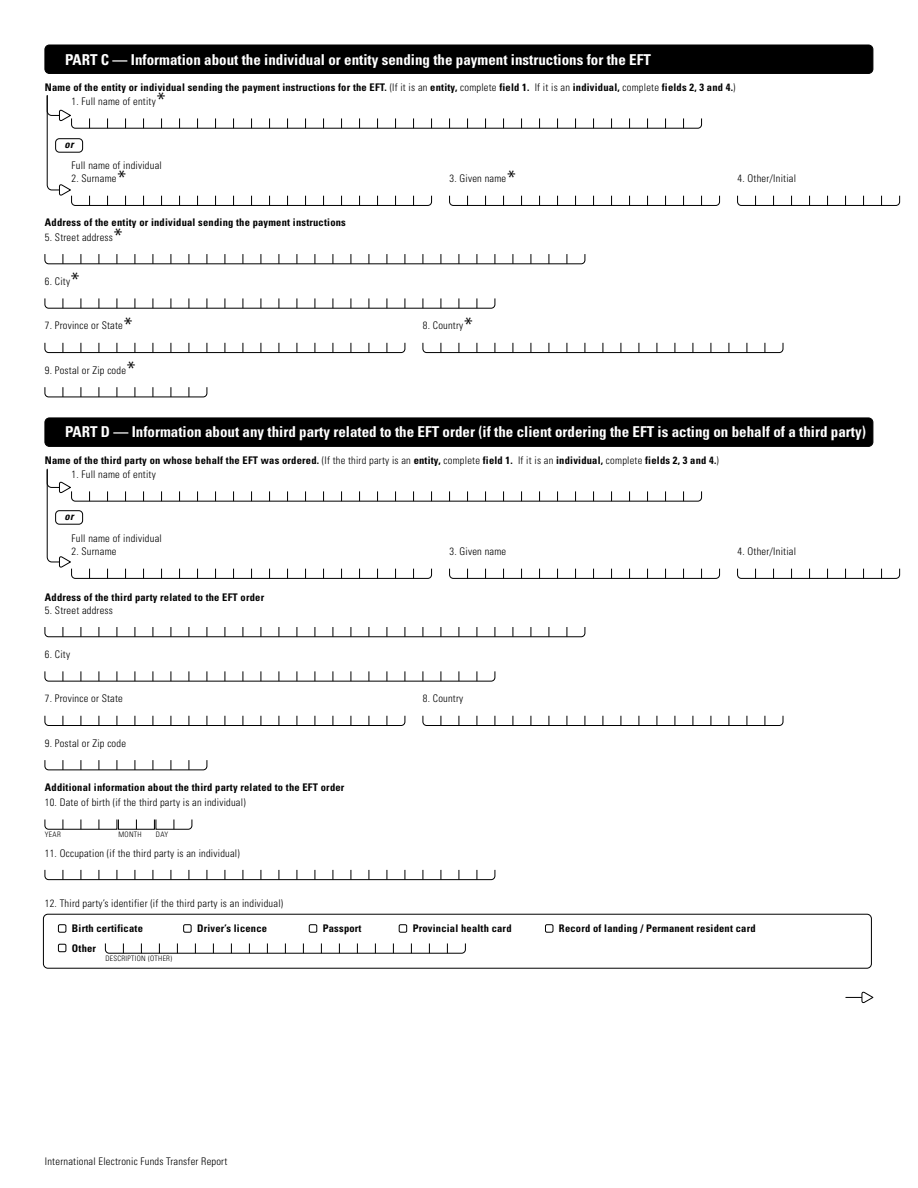
<style>
.page{position:relative;width:918px;height:1188px;background:#fff}
.page>*{position:absolute;margin:0;border:0;box-sizing:border-box;transform-origin:0 0}
.t1{font:700 condensed 15px "Univers";color:#fff}
.t2{font:700 condensed 10.5px "Univers";letter-spacing:.02em;color:#000}
.t3{font:300 condensed 10.5px "Univers";letter-spacing:.02em;color:#000}
.t4{font:italic 700 condensed 10.5px "Univers";color:#000}
.t5{font:300 condensed 7.5px "Univers";letter-spacing:.04em;color:#000}
.s1{font-weight:300}
.s2{font-size:22.5px}
</style>
<div class="page">
<div style="left:44px;top:44px;width:830px;height:29px;background:#000"></div>
<svg style="left:737px;top:195px;width:163px;height:11px"></svg>
<svg style="left:44px;top:254px;width:542px;height:10px"></svg>
<svg style="left:44px;top:298px;width:452px;height:11px"></svg>
<svg style="left:44px;top:342px;width:362px;height:11px"></svg>
<svg style="left:422px;top:342px;width:362px;height:11px"></svg>
<svg style="left:44px;top:387px;width:164px;height:11px"></svg>
<div style="left:44px;top:417px;width:830px;height:29px;background:#000"></div>
<svg style="left:737px;top:568px;width:163px;height:11px"></svg>
<svg style="left:44px;top:627px;width:542px;height:10px"></svg>
<svg style="left:44px;top:671px;width:452px;height:11px"></svg>
<svg style="left:44px;top:869px;width:452px;height:11px"></svg>
<svg style="left:44px;top:715px;width:362px;height:11px"></svg>
<svg style="left:422px;top:715px;width:362px;height:11px"></svg>
<svg style="left:44px;top:760px;width:164px;height:10px"></svg>
<svg style="left:44px;top:819px;width:149px;height:11px"></svg>
<svg style="left:845px;top:992px;width:29px;height:11px"></svg>
<svg style="left:47px;top:95px;width:673px;height:111px"></svg>
<svg style="left:47px;top:469px;width:673px;height:110px"></svg>
<svg style="left:43px;top:914px;width:829px;height:54px"></svg>
<svg style="left:58px;top:924px;width:9px;height:8px"></svg>
<svg style="left:183px;top:924px;width:9px;height:8px"></svg>
<svg style="left:309px;top:924px;width:9px;height:8px"></svg>
<svg style="left:398px;top:924px;width:9px;height:8px"></svg>
<svg style="left:545px;top:924px;width:9px;height:8px"></svg>
<svg style="left:58px;top:943px;width:9px;height:9px"></svg>
<h1 class="t1" style="left:65px;top:50px;width:587px">PART C — Information about the individual or entity sending the payment instructions for the EFT</h1>
<p class="t2" style="left:45px;top:81px;width:692px">Name of the entity or individual sending the payment instructions for the EFT. <span class="s1">(If it is an</span> entity, <span class="s1">complete</span> field 1. <span class="s1">If it is an</span> individual, <span class="s1">complete</span> fields 2, 3 and 4.<span class="s1">)</span></p>
<p class="t3" style="left:72px;top:95px;width:96px">1. Full name of entity<span class="s2">*</span></p>
<p class="t4" style="left:65px;top:138px;width:10px">or</p>
<p class="t3" style="left:72px;top:159px;width:92px">Full name of individual</p>
<p class="t3" style="left:72px;top:172px;width:57px">2. Surname<span class="s2">*</span></p>
<p class="t3" style="left:450px;top:172px;width:68px">3. Given name<span class="s2">*</span></p>
<p class="t3" style="left:738px;top:172px;width:60px">4. Other/Initial</p>
<p class="t2" style="left:45px;top:216px;width:303px">Address of the entity or individual sending the payment instructions</p>
<p class="t3" style="left:45px;top:231px;width:80px">5. Street address<span class="s2">*</span></p>
<p class="t3" style="left:45px;top:275px;width:37px">6. City<span class="s2">*</span></p>
<p class="t3" style="left:45px;top:319px;width:90px">7. Province or State<span class="s2">*</span></p>
<p class="t3" style="left:423px;top:319px;width:52px">8. Country<span class="s2">*</span></p>
<p class="t3" style="left:45px;top:364px;width:93px">9. Postal or Zip code<span class="s2">*</span></p>
<h1 class="t1" style="left:65px;top:423px;width:802px">PART D — Information about any third party related to the EFT order (if the client ordering the EFT is acting on behalf of a third party)</h1>
<p class="t2" style="left:45px;top:454px;width:675px">Name of the third party on whose behalf the EFT was ordered. <span class="s1">(If the third party is an</span> entity, <span class="s1">complete</span> field 1. <span class="s1">If it is an</span> individual, <span class="s1">complete</span> fields 2, 3 and 4.<span class="s1">)</span></p>
<p class="t3" style="left:72px;top:468px;width:86px">1. Full name of entity</p>
<p class="t4" style="left:65px;top:510px;width:10px">or</p>
<p class="t3" style="left:72px;top:532px;width:92px">Full name of individual</p>
<p class="t3" style="left:72px;top:545px;width:47px">2. Surname</p>
<p class="t2" style="left:45px;top:590px;width:221px">Address of the third party related to the EFT order</p>
<p class="t3" style="left:450px;top:545px;width:58px">3. Given name</p>
<p class="t3" style="left:738px;top:545px;width:60px">4. Other/Initial</p>
<p class="t3" style="left:45px;top:604px;width:70px">5. Street address</p>
<p class="t3" style="left:45px;top:648px;width:27px">6. City</p>
<p class="t3" style="left:45px;top:692px;width:80px">7. Province or State</p>
<p class="t3" style="left:423px;top:692px;width:42px">8. Country</p>
<p class="t3" style="left:45px;top:737px;width:83px">9. Postal or Zip code</p>
<p class="t2" style="left:45px;top:781px;width:301px">Additional information about the third party related to the EFT order</p>
<p class="t3" style="left:45px;top:796px;width:202px">10. Date of birth (if the third party is an individual)</p>
<p class="t5" style="left:45px;top:830px;width:17px">YEAR</p>
<p class="t5" style="left:118px;top:830px;width:25px">MONTH</p>
<p class="t5" style="left:156px;top:830px;width:14px">DAY</p>
<p class="t3" style="left:45px;top:847px;width:196px">11. Occupation (if the third party is an individual)</p>
<p class="t3" style="left:45px;top:897px;width:240px">12. Third party’s identifier (if the third party is an individual)</p>
<p class="t2" style="left:72px;top:922px;width:73px">Birth certificate</p>
<p class="t2" style="left:197px;top:922px;width:72px">Driver’s licence</p>
<p class="t2" style="left:323px;top:922px;width:40px">Passport</p>
<p class="t2" style="left:413px;top:922px;width:100px">Provincial health card</p>
<p class="t2" style="left:559px;top:922px;width:198px">Record of landing / Permanent resident card</p>
<p class="t2" style="left:72px;top:942px;width:26px">Other</p>
<p class="t5" style="left:105px;top:954px;width:68px">DESCRIPTION (OTHER)</p>
<p class="t3" style="left:45px;top:1155px;width:184px">International Electronic Funds Transfer Report</p>
</div>
